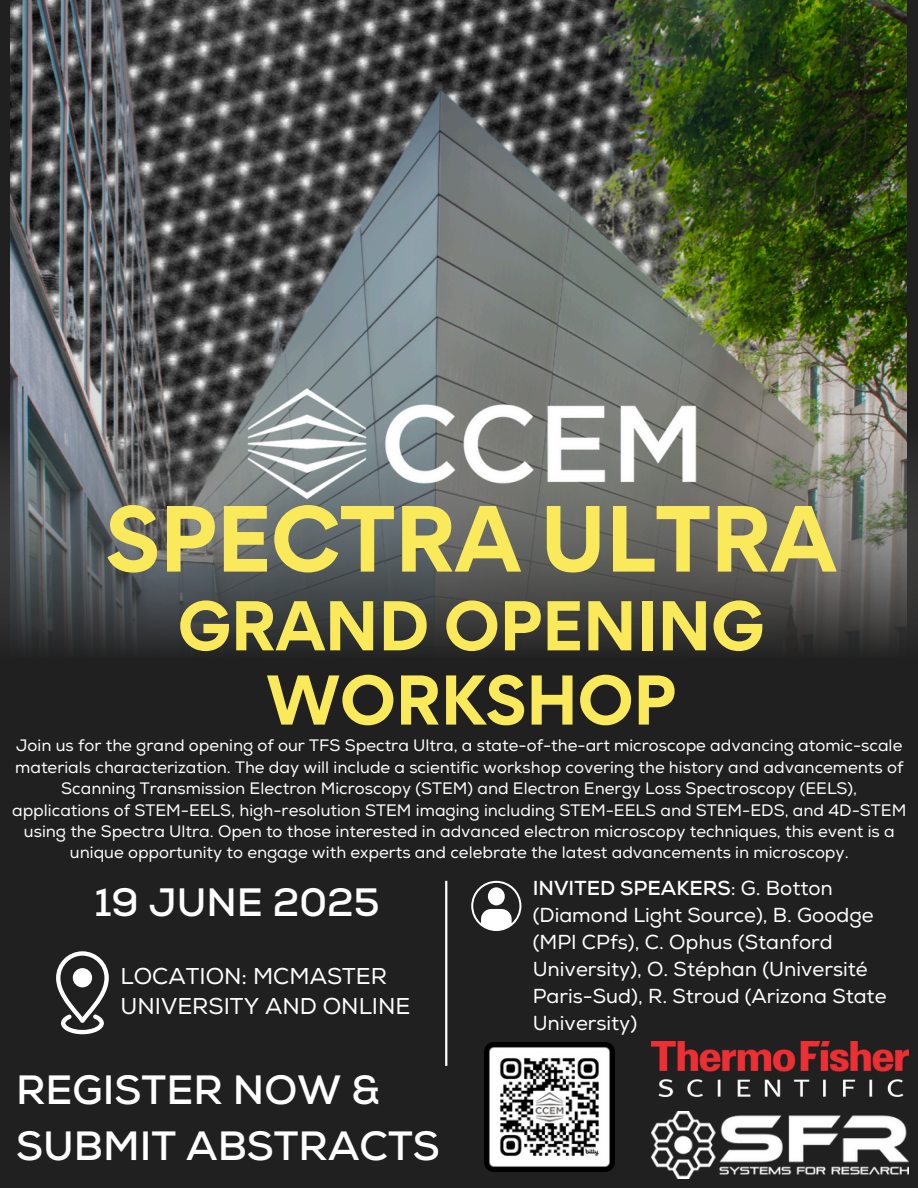
<style>
.page{position:relative;width:918px;height:1188px;background:#202020}
.page>*{position:absolute;margin:0;border:0;box-sizing:border-box;transform-origin:0 0}
.t1{font:700 83.7px "Gordita";letter-spacing:-.015em;color:#faea5b}
.t2{font:700 62.7px/74.2px "Gordita";letter-spacing:-.015em;color:#faea5b;text-align:center}
.t3{font:700 40.8px/55.2px "Nexa";color:#fff}
.t4{font:700 39.45px "Nexa";color:#fff}
.t5{font:22.8px/30.3px "Nexa";color:#fff}
.t6{font:20.25px/27px "Nexa";color:#fff}
.t7{font:16.5px/21.3px "Nexa";color:#fff;text-align:center}
.s1{font-weight:700}
</style>
<div class="page">
<img style="left:10px;top:0;width:896px;height:424px">
<svg style="left:0;top:424px;width:918px;height:226px;background:#585a59"></svg>
<hr style="left:445px;top:881px;width:2px;height:185px;background:#fff">
<img style="left:245px;top:373px;width:452px;height:134px">
<svg style="left:56px;top:951px;width:53px;height:83px"></svg>
<div style="left:73px;top:968px;width:19px;height:19px;background:#fff;border-radius:50%"></div>
<svg style="left:471px;top:881px;width:50px;height:50px"></svg>
<img style="left:652px;top:1042px;width:256px;height:55px">
<img style="left:652px;top:1111px;width:256px;height:68px">
<img style="left:485px;top:1043px;width:129px;height:129px">
<p class="t1" style="left:106px;top:483px;width:732px">SPECTRA ULTRA</p>
<p class="t2" style="left:178px;top:588px;width:589px">GRAND OPENING<br>WORKSHOP</p>
<h1 class="t7" style="left:12px;top:736px;width:896px">Join us for the grand opening of our TFS Spectra Ultra, a state-of-the-art microscope advancing atomic-scale materials characterization. The day will include a scientific workshop covering the history and advancements of Scanning Transmission Electron Microscopy (STEM) and Electron Energy Loss Spectroscopy (EELS), applications of STEM-EELS, high-resolution STEM imaging including STEM-EELS and STEM-EDS, and 4D-STEM using the Spectra Ultra. Open to those interested in advanced electron microscopy techniques, this event is a unique opportunity to engage with experts and celebrate the latest advancements in microscopy.</h1>
<h2 class="t4" style="left:94px;top:879px;width:287px">19 JUNE 2025</h2>
<p class="t6" style="left:533px;top:875px;width:355px"><span class="s1">INVITED SPEAKERS</span>: G. Botton (Diamond Light Source), B. Goodge (MPI CPfs), C. Ophus (Stanford<br>University), O. Stéphan (Université<br>Paris-Sud), R. Stroud (Arizona State<br>University)</p>
<p class="t5" style="left:121px;top:962px;width:291px">LOCATION: MCMASTER<br>UNIVERSITY AND ONLINE</p>
<p class="t3" style="left:16px;top:1064px;width:425px">REGISTER NOW &amp;<br>SUBMIT ABSTRACTS</p>
</div>
